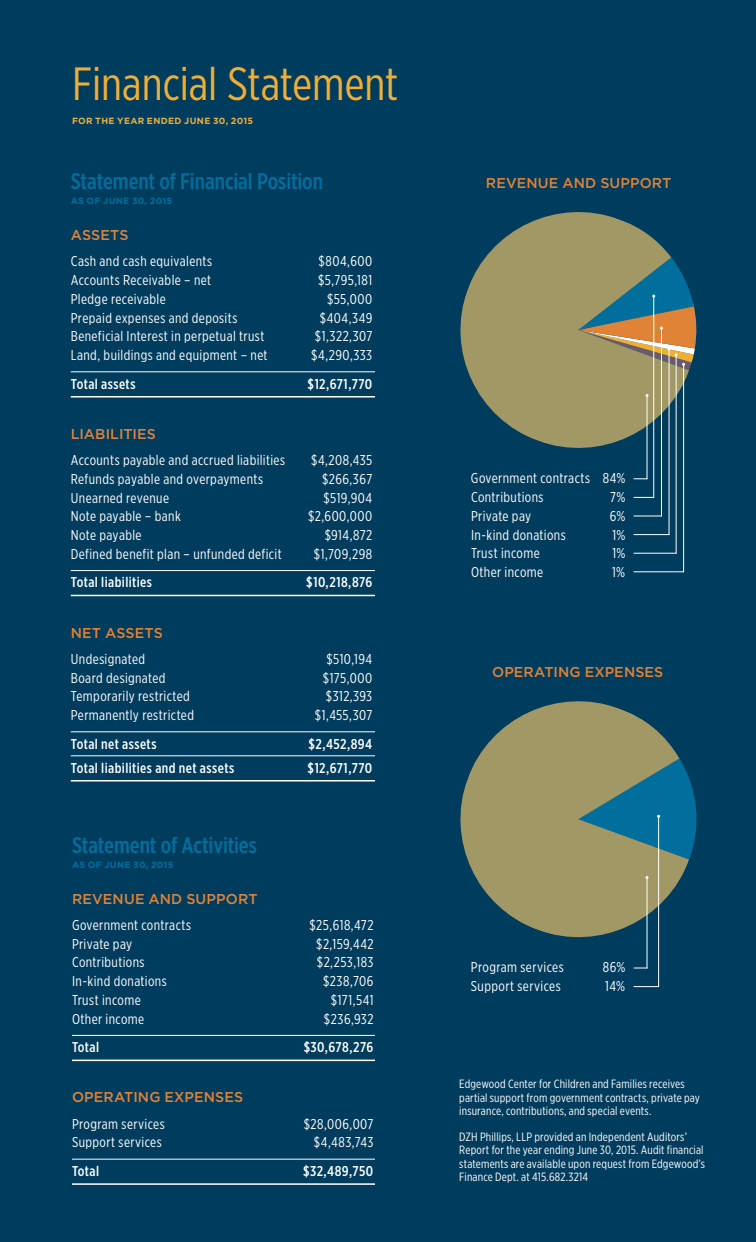
<style>
.page{position:relative;width:756px;height:1242px;background:#003c5d}
.page>*{position:absolute;margin:0;border:0;box-sizing:border-box;transform-origin:0 0}
.t1{font:46.5px "Gotham X Narrow";color:#efaf37}
.t2{font:500 22.5px "Gotham X Narrow";letter-spacing:-.005em;color:#006f9e}
.t3{font:14.25px/18.8px "Gotham X Narrow";letter-spacing:.03em;color:#fff}
.t4{font:500 14.25px "Gotham X Narrow";letter-spacing:.03em;color:#fff}
.t5{font:500 14.25px "Gotham";letter-spacing:.01em;color:#e18337}
.t6{font:12px/13.2px "Gotham X Narrow";letter-spacing:.015em;color:#fff}
.t7{font:700 9px "Gotham";letter-spacing:.03em;color:#006f9e}
.t8{font:700 9px "Gotham";letter-spacing:.03em;color:#efaf37}
</style>
<div class="page">
<hr style="left:72px;top:1035px;width:303px;height:1px;background:#fff">
<hr style="left:72px;top:1060px;width:303px;height:1px;background:#fff">
<hr style="left:72px;top:1159px;width:303px;height:1px;background:#fff">
<hr style="left:72px;top:1183px;width:303px;height:2px;background:#fff">
<hr style="left:71px;top:372px;width:304px;height:1px;background:#fff">
<hr style="left:71px;top:396px;width:304px;height:1px;background:#fff">
<hr style="left:71px;top:570px;width:304px;height:1px;background:#fff">
<hr style="left:71px;top:595px;width:304px;height:1px;background:#fff">
<hr style="left:71px;top:732px;width:304px;height:1px;background:#fff">
<hr style="left:71px;top:756px;width:304px;height:1px;background:#fff">
<hr style="left:71px;top:780px;width:304px;height:1px;background:#fff">
<svg style="left:460px;top:212px;width:229px;height:269px;fill:#a29865"></svg>
<svg style="left:634px;top:478px;width:13px;height:1px"></svg>
<svg style="left:634px;top:497px;width:19px;height:1px"></svg>
<svg style="left:634px;top:516px;width:28px;height:1px"></svg>
<hr style="left:634px;top:534px;width:35px;height:1px;background:#fff">
<hr style="left:634px;top:553px;width:42px;height:1px;background:#fff">
<hr style="left:634px;top:571px;width:50px;height:1px;background:#fff">
<hr style="left:647px;top:395px;width:1px;height:84px;background:#fff">
<hr style="left:653px;top:296px;width:1px;height:202px;background:#fff">
<hr style="left:661px;top:328px;width:1px;height:188px;background:#fff">
<hr style="left:669px;top:349px;width:1px;height:186px;background:#fff">
<hr style="left:676px;top:355px;width:1px;height:199px;background:#fff">
<hr style="left:683px;top:364px;width:1px;height:208px;background:#fff">
<svg style="left:578px;top:236px;width:119px;height:134px;background:#7e856c"></svg>
<svg style="left:460px;top:701px;width:229px;height:269px;fill:#a29865"></svg>
<svg style="left:634px;top:968px;width:13px;height:1px"></svg>
<svg style="left:634px;top:986px;width:24px;height:1px"></svg>
<hr style="left:647px;top:877px;width:1px;height:91px;background:#fff">
<hr style="left:658px;top:816px;width:1px;height:171px;background:#fff">
<svg style="left:578px;top:733px;width:119px;height:127px;background:#53807b"></svg>
<h1 class="t1" style="left:72px;top:56px;width:328px">Financial Statement</h1>
<p class="t8" style="left:72px;top:115px;width:183px">FOR THE YEAR ENDED JUNE 30, 2015</p>
<h2 class="t2" style="left:71px;top:167px;width:254px">Statement of Financial Position</h2>
<p class="t7" style="left:71px;top:195px;width:103px">AS OF JUNE 30, 2015</p>
<p class="t5" style="left:71px;top:226px;width:59px">ASSETS</p>
<p class="t3" style="left:71px;top:252px;width:143px">Cash and cash equivalents</p>
<p class="t3" style="left:319px;top:252px;width:55px">$804,600</p>
<p class="t3" style="left:71px;top:270px;width:142px">Accounts Receivable – net</p>
<p class="t3" style="left:318px;top:270px;width:56px">$5,795,181</p>
<p class="t3" style="left:71px;top:289px;width:97px">Pledge receivable</p>
<p class="t3" style="left:327px;top:289px;width:47px">$55,000</p>
<p class="t3" style="left:71px;top:308px;width:168px">Prepaid expenses and deposits</p>
<p class="t3" style="left:320px;top:308px;width:54px">$404,349</p>
<p class="t3" style="left:71px;top:327px;width:195px">Beneficial Interest in perpetual trust</p>
<p class="t3" style="left:315px;top:327px;width:59px">$1,322,307</p>
<p class="t3" style="left:71px;top:345px;width:198px">Land, buildings and equipment – net</p>
<p class="t3" style="left:311px;top:345px;width:63px">$4,290,333</p>
<p class="t4" style="left:71px;top:375px;width:66px">Total assets</p>
<p class="t4" style="left:308px;top:375px;width:66px">$12,671,770</p>
<p class="t5" style="left:71px;top:424px;width:87px">LIABILITIES</p>
<p class="t3" style="left:71px;top:450px;width:216px">Accounts payable and accrued liabilities</p>
<p class="t3" style="left:311px;top:450px;width:63px">$4,208,435</p>
<p class="t3" style="left:71px;top:469px;width:194px">Refunds payable and overpayments</p>
<p class="t3" style="left:322px;top:469px;width:52px">$266,367</p>
<p class="t3" style="left:71px;top:488px;width:100px">Unearned revenue</p>
<p class="t3" style="left:323px;top:488px;width:50px">$519,904</p>
<p class="t3" style="left:71px;top:507px;width:112px">Note payable – bank</p>
<p class="t3" style="left:308px;top:507px;width:66px">$2,600,000</p>
<p class="t3" style="left:71px;top:525px;width:72px">Note payable</p>
<p class="t3" style="left:325px;top:525px;width:49px">$914,872</p>
<p class="t3" style="left:71px;top:544px;width:212px">Defined benefit plan – unfunded deficit</p>
<p class="t3" style="left:314px;top:544px;width:60px">$1,709,298</p>
<p class="t4" style="left:71px;top:574px;width:83px">Total liabilities</p>
<p class="t4" style="left:306px;top:574px;width:68px">$10,218,876</p>
<p class="t5" style="left:71px;top:623px;width:94px">NET ASSETS</p>
<p class="t3" style="left:71px;top:649px;width:76px">Undesignated</p>
<p class="t3" style="left:326px;top:649px;width:47px">$510,194</p>
<p class="t3" style="left:71px;top:668px;width:96px">Board designated</p>
<p class="t3" style="left:323px;top:668px;width:51px">$175,000</p>
<p class="t3" style="left:71px;top:687px;width:121px">Temporarily restricted</p>
<p class="t3" style="left:326px;top:687px;width:48px">$312,393</p>
<p class="t3" style="left:71px;top:705px;width:125px">Permanently restricted</p>
<p class="t3" style="left:315px;top:705px;width:59px">$1,455,307</p>
<p class="t4" style="left:71px;top:735px;width:87px">Total net assets</p>
<p class="t4" style="left:309px;top:735px;width:65px">$2,452,894</p>
<p class="t4" style="left:71px;top:759px;width:165px">Total liabilities and net assets</p>
<p class="t4" style="left:308px;top:759px;width:66px">$12,671,770</p>
<h2 class="t2" style="left:72px;top:831px;width:186px">Statement of Activities</h2>
<p class="t7" style="left:72px;top:858px;width:103px">AS OF JUNE 30, 2015</p>
<p class="t5" style="left:72px;top:889px;width:187px">REVENUE AND SUPPORT</p>
<p class="t3" style="left:72px;top:915px;width:121px">Government contracts</p>
<p class="t3" style="left:309px;top:915px;width:66px">$25,618,472</p>
<p class="t3" style="left:72px;top:934px;width:62px">Private pay</p>
<p class="t3" style="left:316px;top:934px;width:59px">$2,159,442</p>
<p class="t3" style="left:72px;top:953px;width:74px">Contributions</p>
<p class="t3" style="left:317px;top:953px;width:58px">$2,253,183</p>
<p class="t3" style="left:72px;top:972px;width:96px">In-kind donations</p>
<p class="t3" style="left:323px;top:972px;width:52px">$238,706</p>
<p class="t3" style="left:72px;top:990px;width:70px">Trust income</p>
<p class="t3" style="left:331px;top:990px;width:44px">$171,541</p>
<p class="t3" style="left:72px;top:1009px;width:74px">Other income</p>
<p class="t3" style="left:324px;top:1009px;width:51px">$236,932</p>
<p class="t4" style="left:72px;top:1038px;width:29px">Total</p>
<p class="t4" style="left:304px;top:1038px;width:71px">$30,678,276</p>
<p class="t5" style="left:72px;top:1088px;width:173px">OPERATING EXPENSES</p>
<p class="t3" style="left:72px;top:1114px;width:94px">Program services</p>
<p class="t3" style="left:304px;top:1114px;width:71px">$28,006,007</p>
<p class="t3" style="left:72px;top:1133px;width:91px">Support services</p>
<p class="t3" style="left:314px;top:1133px;width:61px">$4,483,743</p>
<p class="t4" style="left:72px;top:1162px;width:29px">Total</p>
<p class="t4" style="left:303px;top:1162px;width:72px">$32,489,750</p>
<p class="t5" style="left:486px;top:174px;width:187px">REVENUE AND SUPPORT</p>
<p class="t3" style="left:471px;top:469px;width:156px">Government contracts 84%<br>Contributions</p>
<p class="t3" style="left:610px;top:487px;width:17px">7%</p>
<p class="t3" style="left:471px;top:506px;width:62px">Private pay</p>
<p class="t3" style="left:610px;top:506px;width:17px">6%</p>
<p class="t3" style="left:471px;top:525px;width:96px">In-kind donations</p>
<p class="t3" style="left:612px;top:525px;width:15px">1%</p>
<p class="t3" style="left:471px;top:544px;width:70px">Trust income</p>
<p class="t3" style="left:612px;top:544px;width:15px">1%</p>
<p class="t3" style="left:471px;top:562px;width:74px">Other income</p>
<p class="t3" style="left:612px;top:562px;width:15px">1%</p>
<p class="t5" style="left:492px;top:663px;width:173px">OPERATING EXPENSES</p>
<p class="t3" style="left:471px;top:958px;width:94px">Program services</p>
<p class="t3" style="left:603px;top:958px;width:24px">86%</p>
<p class="t3" style="left:471px;top:976px;width:91px">Support services</p>
<p class="t3" style="left:605px;top:976px;width:21px">14%</p>
<p class="t6" style="left:459px;top:1077px;width:242px">Edgewood Center for Children and Families receives partial support from government contracts, private pay insurance, contributions, and special events.</p>
<p class="t6" style="left:459px;top:1130px;width:247px">DZH Phillips, LLP provided an Independent Auditors’ Report for the year ending June 30, 2015. Audit financial statements are available upon request from Edgewood’s Finance Dept. at 415.682.3214</p>
</div>
